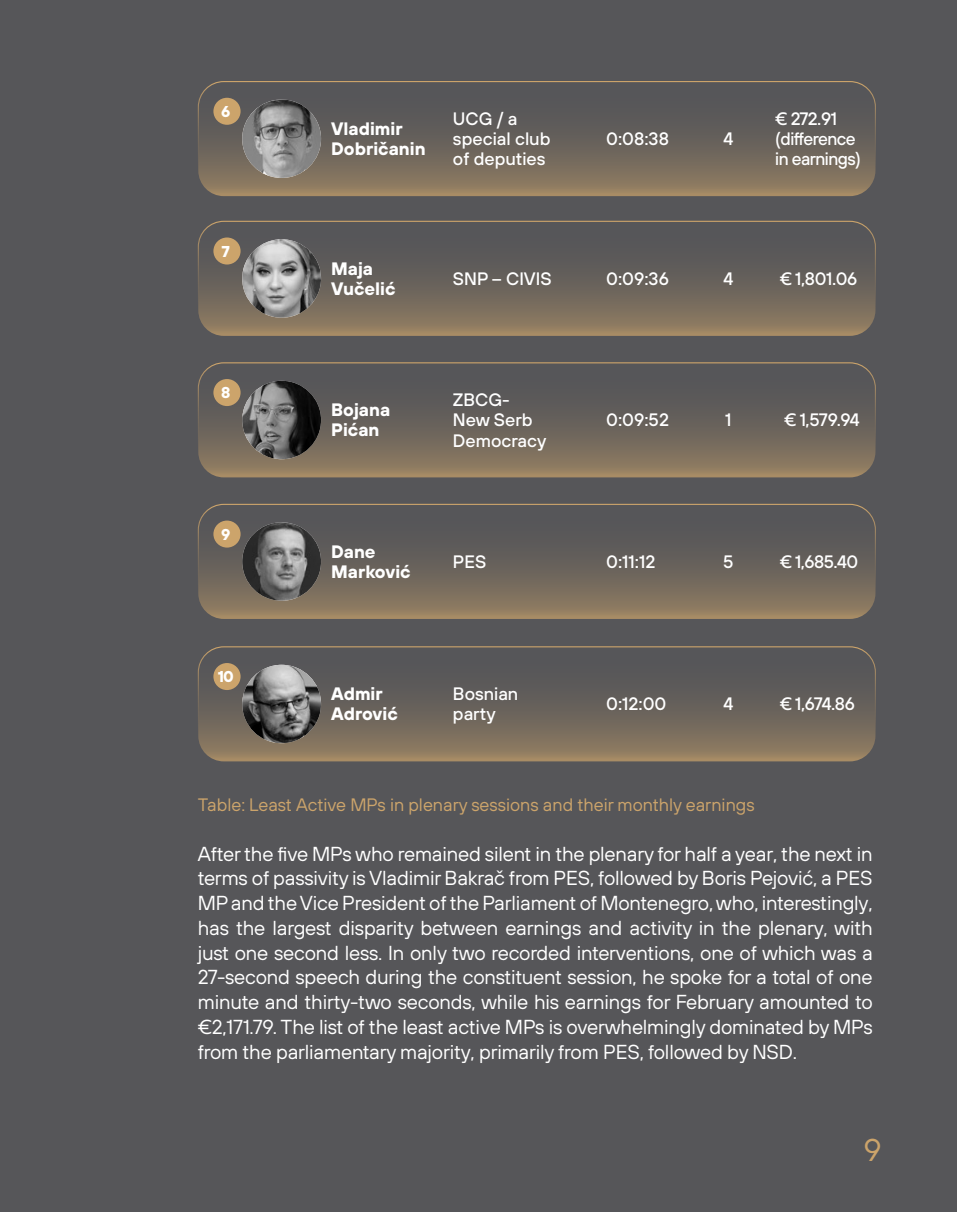
<style>
.page{position:relative;width:957px;height:1212px;background:#565659}
.page>*{position:absolute;margin:0;border:0;box-sizing:border-box;transform-origin:0 0}
.t1{font:31.5px "TT Hoves";color:#cca46b}
.t2{font:20.25px/24.8px "TT Hoves";letter-spacing:-.01em;color:#fff;text-align:justify}
.t3{font:500 18px/20.2px "TT Hoves";color:#fff}
.t4{font:700 18px/20.2px "TT Hoves";color:#fff}
.t5{font:18px "TT Hoves";color:#cca46b}
.t6{font:500 18px/20.2px "TT Hoves";letter-spacing:-.03em;color:#fff}
.t7{font:700 15.75px "TT Hoves";color:#fff}
</style>
<div class="page">
<svg style="left:198px;top:81px;width:677px;height:115px"></svg>
<div style="left:198px;top:81px;width:678px;height:115px;border:1px solid #cca46b;border-radius:26px"></div>
<img style="left:242px;top:99px;width:79px;height:79px">
<div style="left:213px;top:98px;width:28px;height:27px;background:#cca46b;border-radius:50%"></div>
<svg style="left:198px;top:221px;width:677px;height:115px"></svg>
<div style="left:198px;top:221px;width:678px;height:115px;border:1px solid #cca46b;border-radius:26px"></div>
<img style="left:242px;top:239px;width:79px;height:79px">
<div style="left:213px;top:237px;width:28px;height:27px;background:#cca46b;border-radius:50%"></div>
<svg style="left:198px;top:363px;width:677px;height:114px"></svg>
<div style="left:198px;top:362px;width:678px;height:116px;border:1px solid #cca46b;border-radius:26px"></div>
<img style="left:242px;top:381px;width:79px;height:78px">
<div style="left:213px;top:379px;width:28px;height:27px;background:#cca46b;border-radius:50%"></div>
<svg style="left:198px;top:504px;width:677px;height:115px"></svg>
<div style="left:198px;top:504px;width:678px;height:115px;border:1px solid #cca46b;border-radius:26px"></div>
<img style="left:242px;top:522px;width:79px;height:79px">
<div style="left:213px;top:520px;width:28px;height:28px;background:#cca46b;border-radius:50%"></div>
<svg style="left:198px;top:647px;width:677px;height:114px"></svg>
<div style="left:198px;top:646px;width:678px;height:116px;border:1px solid #cca46b;border-radius:26px"></div>
<img style="left:242px;top:665px;width:79px;height:78px">
<div style="left:213px;top:663px;width:28px;height:27px;background:#cca46b;border-radius:50%"></div>
<p class="t7" style="left:221px;top:100px;width:11px">6</p>
<p class="t7" style="left:221px;top:240px;width:10px">7</p>
<p class="t7" style="left:221px;top:382px;width:11px">8</p>
<p class="t7" style="left:221px;top:523px;width:11px">9</p>
<p class="t7" style="left:218px;top:666px;width:18px">10</p>
<p class="t4" style="left:331px;top:118px;width:96px">Vladimir<br>Dobričanin</p>
<p class="t3" style="left:453px;top:108px;width:99px">UCG / a special club of deputies</p>
<p class="t3" style="left:606px;top:128px;width:64px">0:08:38</p>
<p class="t3" style="left:723px;top:128px;width:11px">4</p>
<p class="t6" style="left:775px;top:108px;width:87px">€ 272.91 (difference in earnings)</p>
<p class="t4" style="left:331px;top:257px;width:66px">Maja<br>Vučelić</p>
<p class="t3" style="left:453px;top:268px;width:100px">SNP – CIVIS</p>
<p class="t3" style="left:606px;top:268px;width:64px">0:09:36</p>
<p class="t3" style="left:723px;top:268px;width:11px">4</p>
<p class="t3" style="left:780px;top:268px;width:79px">€ 1,801.06</p>
<p class="t4" style="left:331px;top:399px;width:61px">Bojana<br>Pićan</p>
<p class="t3" style="left:453px;top:389px;width:95px">ZBCG-<br>New Serb<br>Democracy</p>
<p class="t3" style="left:606px;top:409px;width:64px">0:09:52</p>
<p class="t3" style="left:725px;top:409px;width:8px">1</p>
<p class="t3" style="left:784px;top:409px;width:77px">€ 1,579.94</p>
<p class="t4" style="left:331px;top:540px;width:81px">Dane<br>Marković</p>
<p class="t3" style="left:453px;top:551px;width:35px">PES</p>
<p class="t3" style="left:606px;top:551px;width:51px">0:11:12</p>
<p class="t3" style="left:723px;top:551px;width:12px">5</p>
<p class="t3" style="left:780px;top:551px;width:80px">€ 1,685.40</p>
<p class="t4" style="left:331px;top:683px;width:68px">Admir<br>Adrović</p>
<p class="t3" style="left:453px;top:683px;width:67px">Bosnian party</p>
<p class="t3" style="left:606px;top:693px;width:62px">0:12:00</p>
<p class="t3" style="left:723px;top:693px;width:11px">4</p>
<p class="t3" style="left:780px;top:693px;width:77px">€ 1,674.86</p>
<p class="t5" style="left:198px;top:794px;width:558px">Table: Least Active MPs in plenary sessions and their monthly earnings</p>
<p class="t2" style="left:198px;top:841px;width:676px">After the five MPs who remained silent in the plenary for half a year, the next in terms of passivity is Vladimir Bakrač from PES, followed by Boris Pejović, a PES MP and the Vice President of the Parliament of Montenegro, who, interestingly, has the largest disparity between earnings and activity in the plenary, with just one second less. In only two recorded interventions, one of which was a 27-second speech during the constituent session, he spoke for a total of one minute and thirty-two seconds, while his earnings for February amounted to €2,171.79. The list of the least active MPs is overwhelmingly dominated by MPs from the parliamentary majority, primarily from PES, followed by NSD.</p>
<h1 class="t1" style="left:864px;top:1130px;width:19px">9</h1>
</div>
